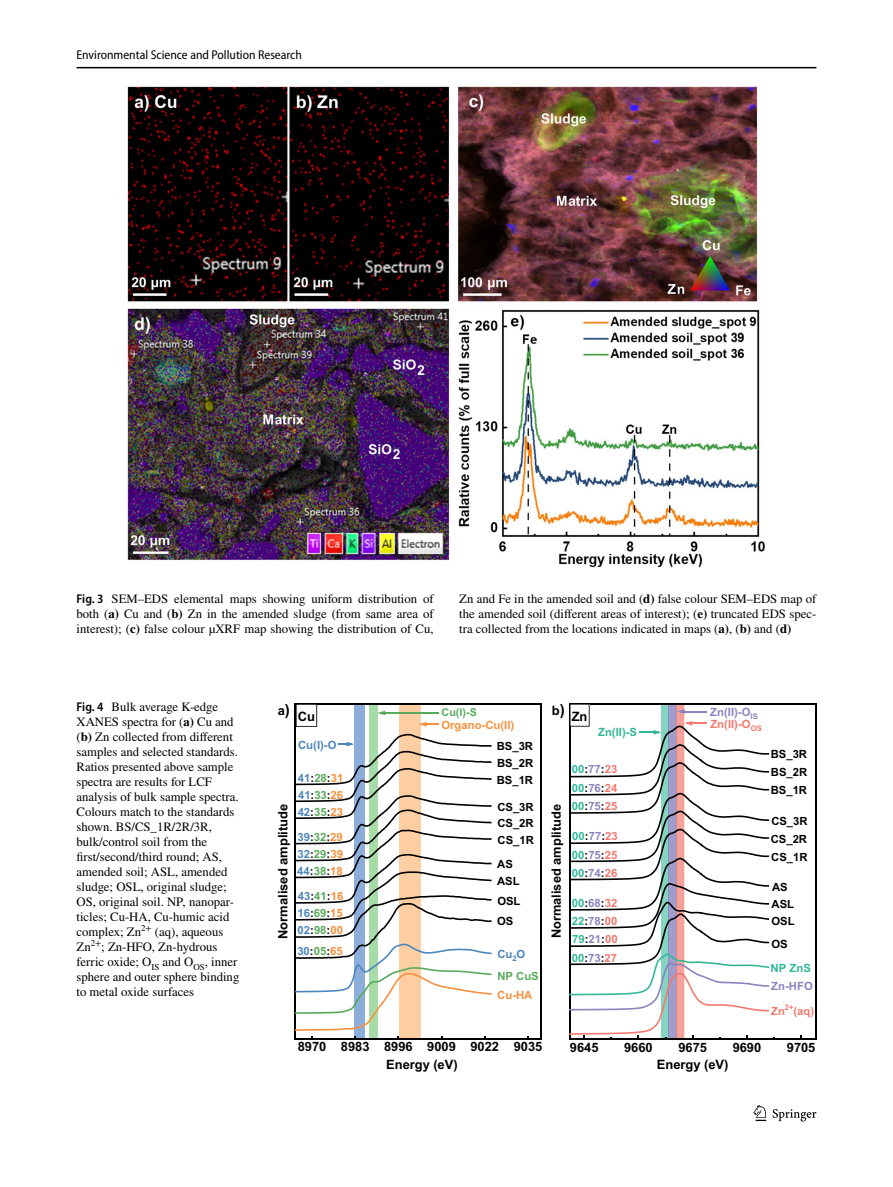
<style>
.page{position:relative;width:893px;height:1187px;background:#fff}
.page>*{position:absolute;margin:0;border:0;box-sizing:border-box;transform-origin:0 0}
.t1{font:12.9px "Arial Bold MT3";color:#000}
.t2{font:12.9px "Arial Bold MT4";color:#000}
.t3{font:12.75px/15px "STIX";color:#000;text-align:justify}
.t4{font:semi-condensed 12.75px "Myriad Pro";color:#000}
.t5{font:12.75px "Arial Bold MT4";color:#000}
.t6{font:11.4px "Arial Bold MT4";color:#32b897}
.t7{font:11.4px "Arial Bold MT3";color:#4d85bd}
.t8{font:11.4px/12.5px "Arial Bold MT4";color:#8983bf}
.t9{font:11.4px "Arial Bold MT4";color:#4d85bd}
.t10{font:11.4px "Arial Bold MT4";color:#f7903d}
.t11{font:11.4px "Arial Bold MT4";color:#000}
.t12{font:11.25px "Arial Bold MT3";color:#000}
.t13{font:11.25px "Arial Bold MT4";color:#000}
.t14{font:11.25px "Arial Bold MT4";color:#4d85bd}
.t15{font:11.25px "Arial Bold MT4";color:#f27970}
.t16{font:11.25px "Arial Bold MT3";color:#59a95a}
.t17{font:11.25px "Arial Bold MT3";color:#4d85bd}
.t18{font:10.8px "Arial Bold MT4";color:#59a95a}
.s1{font-family:"Myriad Pro";font-weight:600;font-stretch:semi-condensed}
.s2{font-weight:700}
.s3{font-size:15.15px}
.s4{color:#f27970}
.s5{color:#000}
.s6{color:#59a95a}
.s7{color:#f7903d}
.s8{color:#8983bf}
</style>
<div class="page">
<hr style="left:77px;top:67px;width:739px;height:1px;background:#000">
<svg style="left:753px;top:1105px;width:13px;height:15px"></svg>
<svg style="left:773px;top:1109px;width:43px;height:12px"></svg>
<img style="left:128px;top:87px;width:637px;height:480px">
<div style="left:354px;top:704px;width:11px;height:333px;background:#8dadda"></div>
<div style="left:369px;top:704px;width:9px;height:333px;background:#a7dba7"></div>
<div style="left:399px;top:704px;width:21px;height:334px;background:#fdcea2"></div>
<hr style="left:295px;top:1037px;width:247px;height:2px;background:#000">
<hr style="left:295px;top:703px;width:247px;height:1px;background:#000">
<hr style="left:295px;top:703px;width:1px;height:336px;background:#000">
<hr style="left:540px;top:703px;width:2px;height:336px;background:#000">
<svg style="left:296px;top:704px;width:21px;height:22px"></svg>
<hr style="left:380px;top:712px;width:59px;height:1px;background:#59a95a">
<svg style="left:378px;top:710px;width:7px;height:5px"></svg>
<svg style="left:419px;top:722px;width:20px;height:4px"></svg>
<svg style="left:295px;top:733px;width:197px;height:305px"></svg>
<hr style="left:569px;top:1037px;width:247px;height:2px;background:#000">
<hr style="left:569px;top:703px;width:247px;height:1px;background:#000">
<hr style="left:569px;top:703px;width:1px;height:336px;background:#000">
<hr style="left:815px;top:703px;width:1px;height:336px;background:#000">
<svg style="left:570px;top:704px;width:205px;height:334px"></svg>
<p class="t4" style="left:77px;top:48px;width:227px">Environmental Science and Pollution Research</p>
<p class="t3" style="left:77px;top:592px;width:359px"><span class="s1">Fig. 3</span> SEM–EDS elemental maps showing uniform distribution of both (<span class="s2">a)</span> Cu and (<span class="s2">b)</span> Zn in the amended sludge (from same area of interest); (<span class="s2">c)</span> false colour µXRF map showing the distribution of Cu,</p>
<p class="t3" style="left:459px;top:592px;width:359px">Zn and Fe in the amended soil and (<span class="s2">d)</span> false colour SEM–EDS map of the amended soil (different areas of interest); (<span class="s2">e)</span> truncated EDS spec&shy;tra collected from the locations indicated in maps (<span class="s2">a)</span>, (<span class="s2">b)</span> and (<span class="s2">d)</span></p>
<p class="t3" style="left:77px;top:700px;width:164px;text-align:left"><span class="s1">Fig. 4</span> Bulk average K-edge<br>XANES spectra for (<span class="s2">a)</span> Cu and (<span class="s2">b)</span> Zn collected from different samples and selected standards.<br>Ratios presented above sample spectra are results for LCF analysis of bulk sample spectra.<br>Colours match to the standards shown. BS/CS_1R/2R/3R, bulk/control soil from the first/second/third round; AS, amended soil; ASL, amended sludge; OSL, original sludge;<br>OS, original soil. NP, nanopar&shy;ticles; Cu-HA, Cu-humic acid complex; Zn<sup>2+</sup> (aq), aqueous<br>Zn<sup>2+</sup>; Zn-HFO, Zn-hydrous ferric oxide; O<sub>IS</sub> and O<sub>OS</sub>, inner sphere and outer sphere binding to metal oxide surfaces</p>
<p class="t2" style="left:278px;top:701px;width:14px">a<span class="s3">)</span></p>
<p class="t1" style="left:298px;top:707px;width:19px">Cu</p>
<p class="t18" style="left:442px;top:704px;width:37px">Cu(I)-S</p>
<p class="t10" style="left:441px;top:716px;width:75px">Organo-Cu(II)</p>
<p class="t2" style="left:552px;top:701px;width:14px">b<span class="s3">)</span></p>
<p class="t2" style="left:572px;top:707px;width:17px">Zn</p>
<p class="t6" style="left:598px;top:723px;width:41px">Zn(II)-S</p>
<p class="t8" style="left:710px;top:705px;width:53px">Zn(II)-O<sub>IS<br></sub><span class="s4">Zn(II)-O</span><sub>OS</sub></p>
<p class="t9" style="left:298px;top:736px;width:40px">Cu(I)-O</p>
<p class="t9" style="left:298px;top:769px;width:47px">41<span class="s5">:</span><span class="s6">28</span><span class="s5">:</span><span class="s7">31</span></p>
<p class="t14" style="left:298px;top:786px;width:46px">41<span class="s5">:</span><span class="s6">33</span><span class="s5">:</span><span class="s7">26</span></p>
<p class="t12" style="left:497px;top:738px;width:38px">BS_3R</p>
<p class="t12" style="left:497px;top:754px;width:38px">BS_2R</p>
<p class="t12" style="left:497px;top:771px;width:38px">BS_1R</p>
<p class="t6" style="left:572px;top:761px;width:47px">00<span class="s5">:</span><span class="s8">77</span><span class="s5">:</span><span class="s4">23</span></p>
<p class="t6" style="left:572px;top:779px;width:47px">00<span class="s5">:</span><span class="s8">76</span><span class="s5">:</span><span class="s4">24</span></p>
<p class="t13" style="left:771px;top:746px;width:38px">BS_3R</p>
<p class="t13" style="left:771px;top:764px;width:38px">BS_2R</p>
<p class="t13" style="left:771px;top:782px;width:38px">BS_1R</p>
<p class="t1" style="left:274px;top:938px;width:137px;rotate:-90deg">N o mr des i l a ma p u t i l d e</p>
<p class="t9" style="left:298px;top:804px;width:47px">42<span class="s5">:</span><span class="s6">35</span><span class="s5">:</span><span class="s7">23</span></p>
<p class="t7" style="left:297px;top:829px;width:47px">39<span class="s5">:</span><span class="s6">32</span><span class="s5">:</span><span class="s7">29</span></p>
<p class="t7" style="left:298px;top:845px;width:47px">32<span class="s5">:</span><span class="s6">29</span><span class="s5">:</span><span class="s7">39</span></p>
<p class="t7" style="left:297px;top:862px;width:47px">44<span class="s5">:</span><span class="s6">38</span><span class="s5">:</span><span class="s7">18</span></p>
<p class="t7" style="left:298px;top:888px;width:47px">43<span class="s5">:</span><span class="s6">41</span><span class="s5">:</span><span class="s7">16</span></p>
<p class="t7" style="left:297px;top:904px;width:47px">16<span class="s5">:</span><span class="s6">69</span><span class="s5">:</span><span class="s7">15</span></p>
<p class="t7" style="left:298px;top:922px;width:47px">02<span class="s5">:</span><span class="s6">98</span><span class="s5">:</span><span class="s7">00</span></p>
<p class="t7" style="left:297px;top:942px;width:47px">30<span class="s5">:</span><span class="s6">05</span><span class="s5">:</span><span class="s7">65</span></p>
<p class="t12" style="left:497px;top:798px;width:38px">CS_3R</p>
<p class="t12" style="left:497px;top:815px;width:38px">CS_2R</p>
<p class="t12" style="left:498px;top:832px;width:38px">CS_1R</p>
<p class="t12" style="left:497px;top:855px;width:17px">AS</p>
<p class="t12" style="left:497px;top:873px;width:24px">ASL</p>
<p class="t12" style="left:497px;top:893px;width:25px">OSL</p>
<p class="t12" style="left:497px;top:913px;width:18px">OS</p>
<p class="t17" style="left:497px;top:946px;width:30px">Cu<sub>2</sub>O</p>
<p class="t16" style="left:497px;top:968px;width:43px">NP CuS</p>
<p class="t10" style="left:497px;top:986px;width:37px">Cu-HA</p>
<p class="t5" style="left:547px;top:938px;width:135px;rotate:-90deg">N o mr des i l a ma p u t i l d e</p>
<p class="t6" style="left:572px;top:797px;width:47px">00<span class="s5">:</span><span class="s8">75</span><span class="s5">:</span><span class="s4">25</span></p>
<p class="t6" style="left:572px;top:828px;width:47px">00<span class="s5">:</span><span class="s8">77</span><span class="s5">:</span><span class="s4">23</span></p>
<p class="t6" style="left:572px;top:846px;width:47px">00<span class="s5">:</span><span class="s8">75</span><span class="s5">:</span><span class="s4">25</span></p>
<p class="t6" style="left:572px;top:865px;width:47px">00<span class="s5">:</span><span class="s8">74</span><span class="s5">:</span><span class="s4">26</span></p>
<p class="t6" style="left:572px;top:895px;width:47px">00<span class="s5">:</span><span class="s8">68</span><span class="s5">:</span><span class="s4">32</span></p>
<p class="t6" style="left:572px;top:913px;width:47px">22<span class="s5">:</span><span class="s8">78</span><span class="s5">:</span><span class="s4">00</span></p>
<p class="t6" style="left:572px;top:931px;width:47px">79<span class="s5">:</span><span class="s8">21</span><span class="s5">:</span><span class="s4">00</span></p>
<p class="t6" style="left:572px;top:949px;width:47px">00<span class="s5">:</span><span class="s8">73</span><span class="s5">:</span><span class="s4">27</span></p>
<p class="t13" style="left:771px;top:812px;width:38px">CS_3R</p>
<p class="t13" style="left:771px;top:830px;width:38px">CS_2R</p>
<p class="t13" style="left:771px;top:849px;width:38px">CS_1R</p>
<p class="t13" style="left:772px;top:878px;width:17px">AS</p>
<p class="t13" style="left:772px;top:895px;width:24px">ASL</p>
<p class="t13" style="left:771px;top:912px;width:25px">OSL</p>
<p class="t11" style="left:771px;top:936px;width:18px">OS</p>
<p class="t6" style="left:771px;top:959px;width:42px">NP ZnS</p>
<p class="t8" style="left:771px;top:980px;width:43px">Zn-HFO</p>
<p class="t15" style="left:771px;top:1003px;width:44px">Zn<sup>2+</sup>(aq)</p>
<p class="t1" style="left:298px;top:1037px;width:246px">8970 8983 8996 9009 9022 9035</p>
<p class="t1" style="left:386px;top:1055px;width:73px">Energy (eV)</p>
<p class="t2" style="left:570px;top:1038px;width:30px">9645</p>
<p class="t2" style="left:624px;top:1038px;width:30px">9660</p>
<p class="t2" style="left:678px;top:1038px;width:30px">9675</p>
<p class="t2" style="left:733px;top:1038px;width:30px">9690</p>
<p class="t2" style="left:787px;top:1038px;width:30px">9705</p>
<p class="t2" style="left:657px;top:1055px;width:73px">Energy (eV)</p>
</div>
